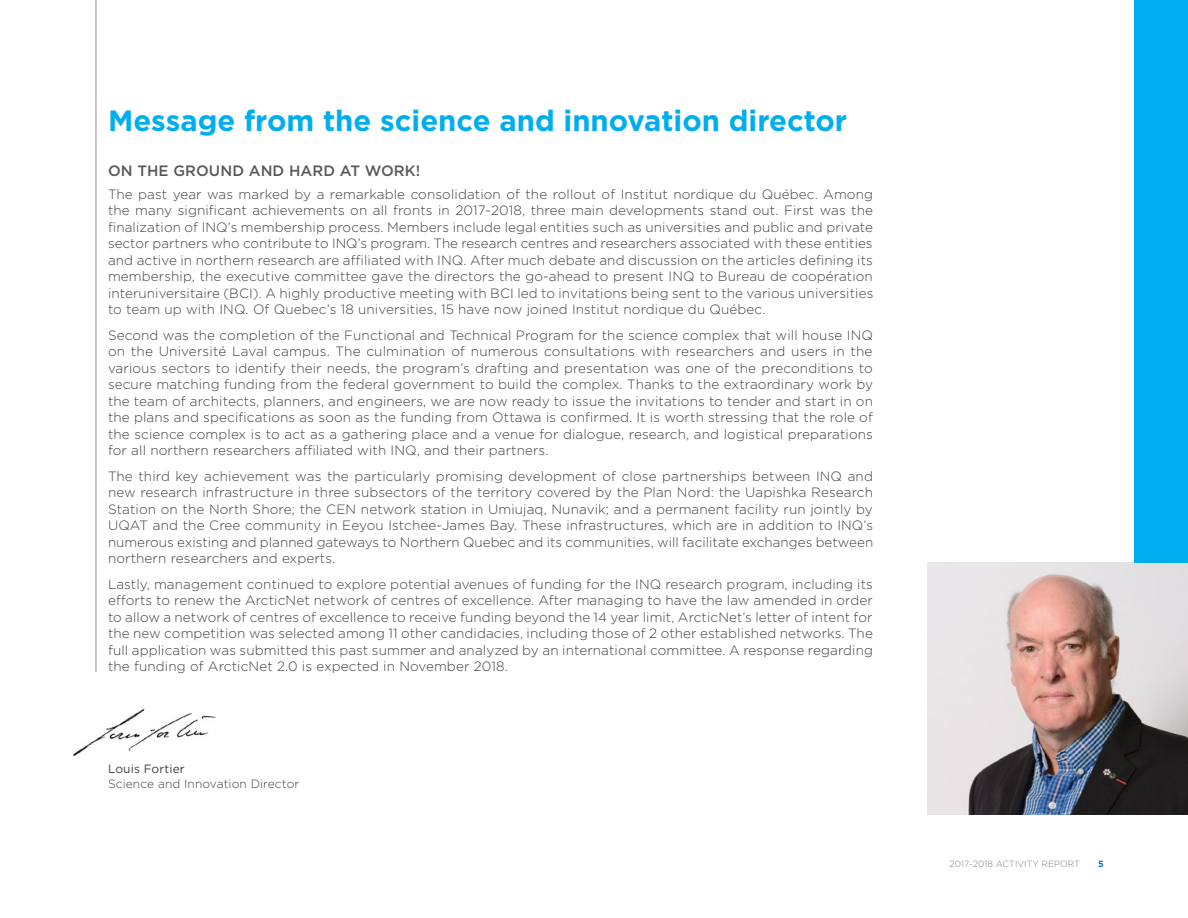
<style>
.page{position:relative;width:1188px;height:918px;background:#fff}
.page>*{position:absolute;margin:0;border:0;box-sizing:border-box;transform-origin:0 0}
.t1{font:700 29.25px "Gotham";color:#00aeef}
.t2{font:500 15px "Gotham";letter-spacing:.005em;color:#58595b}
.t3{font:300 13.5px/16.5px "Gotham";letter-spacing:.01em;color:#414042;text-align:justify}
.t4{font:300 12px "Gotham";letter-spacing:.01em;color:#414042}
.t5{font:12px "Gotham";letter-spacing:.01em;color:#414042}
.t6{font:300 9px "Gotham";color:#808285}
.t7{font:700 9px "Gotham";color:#007dc5}
</style>
<div class="page">
<hr style="left:96px;top:0;width:1px;height:672px;background:#939598">
<img style="left:73px;top:708px;width:143px;height:48px">
<img style="left:927px;top:562px;width:261px;height:252px">
<div style="left:1134px;top:0;width:54px;height:562px;background:#00aeef"></div>
<h1 class="t1" style="left:108px;top:102px;width:741px">Message from the science and innovation director</h1>
<p class="t2" style="left:108px;top:161px;width:314px">ON THE GROUND AND HARD AT WORK!</p>
<p class="t3" style="left:108px;top:186px;width:767px">The past year was marked by a remarkable consolidation of the rollout of Institut nordique du Québec. Among the many significant achievements on all fronts in 2017-2018, three main developments stand out. First was the finalization of INQ’s membership process. Members include legal entities such as universities and public and private sector partners who contribute to INQ’s program. The research centres and researchers associated with these entities and active in northern research are affiliated with INQ. After much debate and discussion on the articles defining its membership, the executive committee gave the directors the go-ahead to present INQ to Bureau de coopération interuniversitaire (BCI). A highly productive meeting with BCI led to invitations being sent to the various universities to team up with INQ. Of Quebec’s 18 universities, 15 have now joined Institut nordique du Québec.</p>
<p class="t3" style="left:108px;top:327px;width:767px">Second was the completion of the Functional and Technical Program for the science complex that will house INQ on the Université Laval campus. The culmination of numerous consultations with researchers and users in the various sectors to identify their needs, the program’s drafting and presentation was one of the preconditions to secure matching funding from the federal government to build the complex. Thanks to the extraordinary work by the team of architects, planners, and engineers, we are now ready to issue the invitations to tender and start in on the plans and specifications as soon as the funding from Ottawa is confirmed. It is worth stressing that the role of the science complex is to act as a gathering place and a venue for dialogue, research, and logistical preparations for all northern researchers affiliated with INQ, and their partners.</p>
<p class="t3" style="left:108px;top:468px;width:767px">The third key achievement was the particularly promising development of close partnerships between INQ and new research infrastructure in three subsectors of the territory covered by the Plan Nord: the Uapishka Research Station on the North Shore; the CEN network station in Umiujaq, Nunavik; and a permanent facility run jointly by UQAT and the Cree community in Eeyou Istchee-James Bay. These infrastructures, which are in addition to INQ’s numerous existing and planned gateways to Northern Quebec and its communities, will facilitate exchanges between northern researchers and experts.</p>
<p class="t3" style="left:108px;top:576px;width:767px">Lastly, management continued to explore potential avenues of funding for the INQ research program, including its efforts to renew the ArcticNet network of centres of excellence. After managing to have the law amended in order to allow a network of centres of excellence to receive funding beyond the 14 year limit, ArcticNet’s letter of intent for the new competition was selected among 11 other candidacies, including those of 2 other established networks. The full application was submitted this past summer and analyzed by an international committee. A response regarding the funding of ArcticNet 2.0 is expected in November 2018.</p>
<p class="t5" style="left:108px;top:761px;width:78px">Louis Fortier</p>
<p class="t4" style="left:108px;top:777px;width:193px">Science and Innovation Director</p>
<p class="t6" style="left:949px;top:858px;width:132px">2017-2018 ACTIVITY REPORT</p>
<p class="t7" style="left:1098px;top:858px;width:7px">5</p>
</div>
